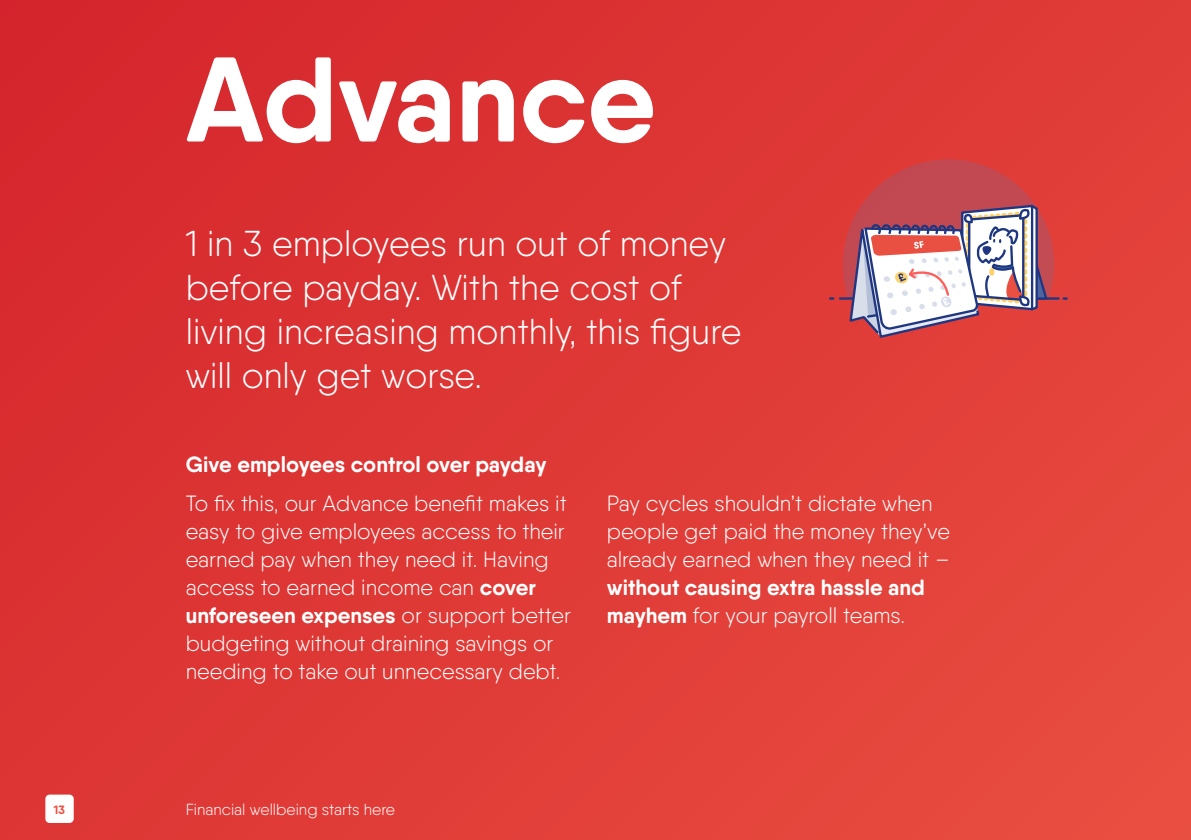
<style>
.page{position:relative;width:1191px;height:840px;background:#fff}
.page>*{position:absolute;margin:0;border:0;box-sizing:border-box;transform-origin:0 0}
.t1{font:700 120px "Qanelas Soft";color:#fff}
.t2{font:300 36px/44px "Qanelas Soft";color:#fff}
.t3{font:300 22px/28px "Qanelas Soft";color:#fff}
.t4{font:700 22px/28px "Qanelas Soft";color:#fff}
.t5{font:300 16px "Qanelas Soft";color:#fff}
.t6{font:700 12px "Qanelas Soft";color:#ea5042}
.s1{font-weight:700}
.s2{font-weight:300}
</style>
<div class="page">
<div style="left:0;top:0;width:1191px;height:839px;background:linear-gradient(to right,#d82c30,#e5463d)"></div>
<hr style="left:840px;top:297px;width:218px;height:2px;background:#1f3781">
<svg style="left:842px;top:159px;width:212px;height:180px"></svg>
<div style="left:45px;top:794px;width:29px;height:28px;background:#fff;border-radius:4px"></div>
<h1 class="t1" style="left:186px;top:24px;width:472px">Advance</h1>
<h2 class="t2" style="left:186px;top:221px;width:557px">1 in 3 employees run out of money before payday. With the cost of living increasing monthly, this figure will only get worse.</h2>
<p class="t4" style="left:186px;top:449px;width:362px">Give employees control over payday</p>
<p class="t3" style="left:186px;top:489px;width:387px">To fix this, our Advance benefit makes it easy to give employees access to their earned pay when they need it. Having access to earned income can <span class="s1">cover unforeseen expenses</span> or support better budgeting without draining savings or needing to take out unnecessary debt.</p>
<p class="t3" style="left:607px;top:489px;width:345px">Pay cycles shouldn’t dictate when people get paid the money they’ve already earned when they need it –</p>
<p class="t4" style="left:607px;top:573px;width:320px">without causing extra hassle and mayhem <span class="s2">for your payroll teams.</span></p>
<p class="t6" style="left:54px;top:801px;width:13px">13</p>
<p class="t5" style="left:186px;top:799px;width:211px">Financial wellbeing starts here</p>
</div>
